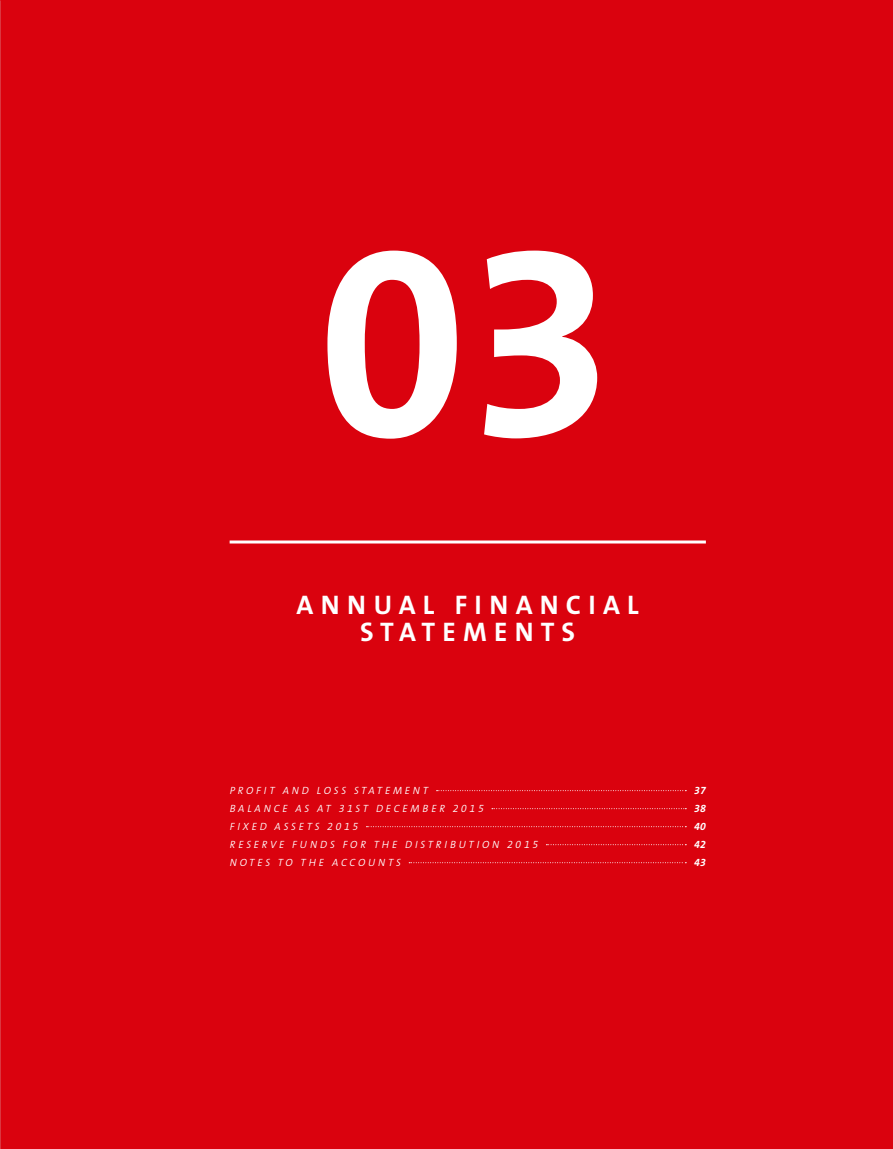
<style>
.page{position:relative;width:893px;height:1149px;background:#fff}
.page>*{position:absolute;margin:0;border:0;box-sizing:border-box;transform-origin:0 0}
.t1{font:700 270px "The Sans Os F";color:#fff}
.t2{font:700 27px/27px "The Sans Os F";letter-spacing:.27em;color:#fff;text-align:center}
.t3{font:italic 300 10.5px "The Sans Os F";letter-spacing:.27em;color:#fff}
.t4{font:italic 700 10.5px "The Sans Os F";color:#fff}
</style>
<div class="page">
<div style="left:0;top:0;width:893px;height:1148px;background:#da020e"></div>
<hr style="left:230px;top:540px;width:476px;height:3px;background:#fff">
<svg style="left:437px;top:790px;width:249px;height:1px"></svg>
<svg style="left:492px;top:808px;width:194px;height:1px"></svg>
<svg style="left:366px;top:826px;width:320px;height:1px"></svg>
<svg style="left:546px;top:844px;width:140px;height:1px"></svg>
<svg style="left:409px;top:862px;width:277px;height:1px"></svg>
<h1 class="t1" style="left:318px;top:171px;width:298px">03</h1>
<h2 class="t2" style="left:297px;top:591px;width:344px">ANNUAL FINANCIAL<br>STATEMENTS</h2>
<p class="t3" style="left:230px;top:783px;width:200px">PROFIT AND LOSS STATEMENT</p>
<p class="t4" style="left:694px;top:783px;width:13px">37</p>
<p class="t3" style="left:230px;top:801px;width:256px">BALANCE AS AT 31ST DECEMBER 2015</p>
<p class="t4" style="left:694px;top:801px;width:13px">38</p>
<p class="t3" style="left:230px;top:819px;width:130px">FIXED ASSETS 2015</p>
<p class="t4" style="left:694px;top:819px;width:13px">40</p>
<p class="t3" style="left:230px;top:837px;width:310px">RESERVE FUNDS FOR THE DISTRIBUTION 2015</p>
<p class="t4" style="left:694px;top:837px;width:13px">42</p>
<p class="t3" style="left:230px;top:855px;width:173px">NOTES TO THE ACCOUNTS</p>
<p class="t4" style="left:694px;top:855px;width:13px">43</p>
</div>
